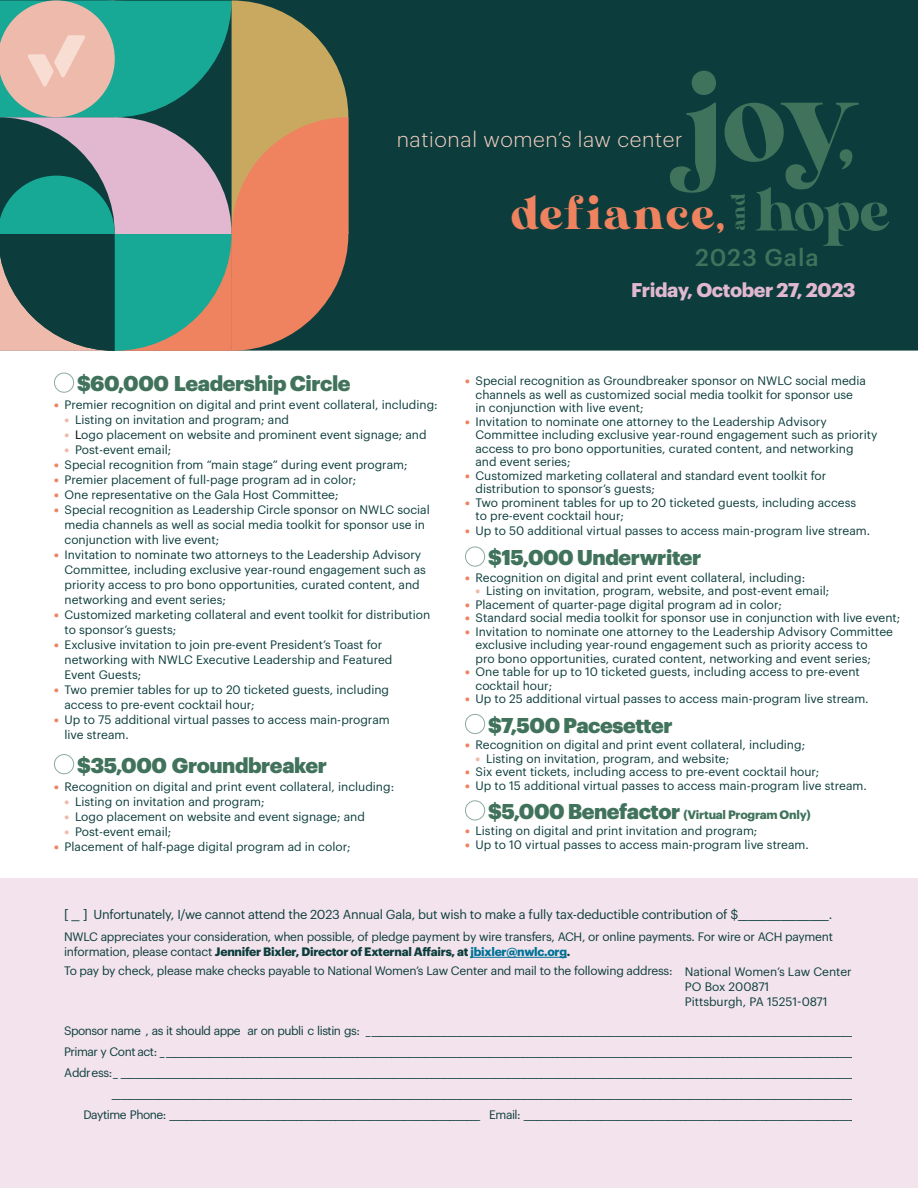
<style>
.page{position:relative;width:918px;height:1188px;background:#fff}
.page>*{position:absolute;margin:0;border:0;box-sizing:border-box;transform-origin:0 0}
.t1{font:116.55px "AL Nevrada Personal Use Only";color:#40725c}
.t2{font:55.95px "AL Nevrada Personal Use Only";color:#40725c}
.t3{font:43.8px "AL Nevrada Personal Use Only";letter-spacing:.04em;color:#ef8360}
.t4{font:500 23.85px "Graphik";letter-spacing:.04em;color:#40725c}
.t5{font:300 21.15px "Graphik";letter-spacing:.03em;color:#f5d0c2}
.t6{font:900 21px "Graphik";letter-spacing:-.02em;color:#40725c}
.t7{font:700 19.5px "Graphik";letter-spacing:-.02em;color:#e1b8d0}
.t8{font:18.6px "AL Nevrada Personal Use Only";color:#40725c}
.t9{font:12.75px "Graphik";letter-spacing:-.02em;color:#0c3d3c}
.t10{font:12px/15px "Graphik";color:#0c3d3c}
.t11{font:12px "Graphik";letter-spacing:-.04em;color:#0c3d3c}
.t12{font:12px/15px "Graphik";letter-spacing:-.02em;color:#0c3d3c}
.t13{font:12px "Graphik";letter-spacing:-.025em;color:#0c3d3c}
.t14{font:700 12px "Graphik";letter-spacing:-.02em;color:#40725c}
.s1{font-size:86.55px}
.s2{font-family:"Graphik Super";color:#ef8360}
.s3{font-family:"Graphik Super";color:#edbaac}
.s4{color:#000}
.s5{font-weight:900;font-size:21px}
.s6{font-family:"Gotham";font-size:13.5px}
.s7{font-weight:700}
.s8{font-weight:700;color:#007297}
</style>
<div class="page">
<div style="left:0;top:878px;width:918px;height:310px;background:#f2e3ec"></div>
<hr style="left:470px;top:957px;width:97px;height:1px;background:#007297">
<div style="left:348px;top:0;width:570px;height:351px;background:#0c3d3c"></div>
<svg style="left:0;top:0;width:348px;height:351px;background:#818c7a"></svg>
<div style="left:54px;top:373px;width:20px;height:20px;border:1px solid #40725c;border-radius:50%"></div>
<div style="left:54px;top:754px;width:20px;height:20px;border:1px solid #40725c;border-radius:50%"></div>
<div style="left:465px;top:547px;width:20px;height:20px;border:1px solid #40725c;border-radius:50%"></div>
<div style="left:465px;top:714px;width:20px;height:20px;border:1px solid #40725c;border-radius:50%"></div>
<div style="left:465px;top:800px;width:20px;height:20px;border:1px solid #40725c;border-radius:50%"></div>
<h1 class="t1" style="left:670px;top:53px;width:190px">joy<span class="s1">,</span></h1>
<h3 class="t5" style="left:397px;top:124px;width:287px">national women’s law center</h3>
<h3 class="t3" style="left:512px;top:188px;width:214px">defiance,</h3>
<h3 class="t8" style="left:728px;top:230px;width:38px;rotate:-90deg">and</h3>
<h2 class="t2" style="left:756px;top:178px;width:135px">hope</h2>
<h3 class="t4" style="left:695px;top:240px;width:125px">2023 Gala</h3>
<h3 class="t7" style="left:631px;top:275px;width:226px">Friday, October 27, 2023</h3>
<h3 class="t6" style="left:77px;top:367px;width:275px">$60,000 Leadership Circle</h3>
<p class="t10" style="left:54px;top:396px;width:385px"><span class="s2">•</span> Premier recognition on digital and print event collateral, including:</p>
<p class="t10" style="left:64px;top:411px;width:226px"><span class="s3">•</span> Listing on invitation and program; and</p>
<p class="t10" style="left:64px;top:426px;width:364px"><span class="s3">•</span> <span class="s4">L</span>ogo placement on website and prominent event signage; and</p>
<p class="t10" style="left:64px;top:441px;width:108px"><span class="s3">•</span> Post-event email;</p>
<p class="t10" style="left:54px;top:456px;width:355px"><span class="s2">•</span> Special recognition from “main stage” during event program;</p>
<p class="t10" style="left:54px;top:471px;width:304px"><span class="s2">•</span> Premier placement of full-page program ad in color;</p>
<p class="t10" style="left:54px;top:486px;width:286px"><span class="s2">•</span> One representative on the Gala Host Committee;</p>
<p class="t10" style="left:64px;top:501px;width:367px;text-indent:-10px"><span class="s2">•</span> Special recognition as Leadership Circle sponsor on NWLC social media channels as well as social media toolkit for sponsor use in conjunction with live event;</p>
<p class="t10" style="left:64px;top:546px;width:363px;text-indent:-10px"><span class="s2">•</span> Invitation to nominate two attorneys to the Leadership Advisory Committee, including exclusive year-round engagement such as priority access to pro bono opportunities, curated content, and networking and event series;</p>
<p class="t10" style="left:64px;top:606px;width:367px;text-indent:-10px"><span class="s2">•</span> Customized marketing collateral and event toolkit for distribution to sponsor’s guests;</p>
<p class="t10" style="left:64px;top:636px;width:329px;text-indent:-10px"><span class="s2">•</span> Exclusive invitation to join pre-event President’s Toast for networking with NWLC Executive Leadership and Featured<br>Event Guests;</p>
<p class="t10" style="left:64px;top:681px;width:326px;text-indent:-10px"><span class="s2">•</span> Two premier tables for up to 20 ticketed guests, including access to pre-event cocktail hour;</p>
<p class="t10" style="left:64px;top:711px;width:327px;text-indent:-10px"><span class="s2">•</span> Up to 75 additional virtual passes to access main-program live stream.</p>
<h3 class="t6" style="left:77px;top:749px;width:251px">$35,000 Groundbreaker</h3>
<p class="t10" style="left:54px;top:778px;width:342px"><span class="s2">•</span> Recognition on digital and print event collateral, including:</p>
<p class="t10" style="left:64px;top:793px;width:202px"><span class="s3">•</span> Listing on invitation and program;</p>
<p class="t10" style="left:64px;top:808px;width:302px"><span class="s3">•</span> Logo placement on website and event signage; and</p>
<p class="t10" style="left:64px;top:823px;width:108px"><span class="s3">•</span> Post-event email;</p>
<p class="t10" style="left:54px;top:838px;width:298px"><span class="s2">•</span> Placement of half-page digital program ad in color;</p>
<p class="t10" style="left:476px;top:373px;width:392px;line-height:13.5px;text-indent:-10px"><span class="s2">•</span> Special recognition as Groundbreaker sponsor on NWLC social media channels as well as customized social media toolkit for sponsor use in conjunction with live event;</p>
<p class="t10" style="left:476px;top:414px;width:403px;line-height:13.5px;text-indent:-10px"><span class="s2">•</span> Invitation to nominate one attorney to the Leadership Advisory Committee including exclusive year-round engagement such as priority access to pro bono opportunities, curated content, and networking and event series;</p>
<p class="t10" style="left:476px;top:468px;width:352px;line-height:13.5px;text-indent:-10px"><span class="s2">•</span> Customized marketing collateral and standard event toolkit for distribution to sponsor’s guests;</p>
<p class="t10" style="left:476px;top:495px;width:382px;line-height:13.5px;text-indent:-10px"><span class="s2">•</span> Two prominent tables for up to 20 ticketed guests, including access to pre-event cocktail hour;</p>
<p class="t10" style="left:465px;top:523px;width:407px"><span class="s2">•</span> Up to 50 additional virtual passes to access main-program live stream.</p>
<h3 class="t6" style="left:488px;top:541px;width:215px">$15,000 Underwriter</h3>
<p class="t10" style="left:465px;top:569px;width:342px"><span class="s2">•</span> Recognition on digital and print event collateral, including:</p>
<p class="t10" style="left:476px;top:582px;width:355px"><span class="s3">•</span> Listing on invitation, program, website, and post-event email;</p>
<p class="t10" style="left:465px;top:596px;width:319px"><span class="s2">•</span> Placement of quarter-page digital program ad in color;</p>
<p class="t10" style="left:465px;top:609px;width:437px"><span class="s2">•</span> Standard social media toolkit for sponsor use in conjunction with live event;</p>
<p class="t10" style="left:476px;top:624px;width:419px;line-height:13.5px;text-indent:-10px"><span class="s2">•</span> Invitation to nominate one attorney to the Leadership Advisory Committee exclusive including year-round engagement such as priority access to<br>pro bono opportunities, curated content, networking and event series;</p>
<p class="t10" style="left:476px;top:664px;width:386px;line-height:13.5px;text-indent:-10px"><span class="s2">•</span> One table for up to 10 ticketed guests, including access to pre-event cocktail hour;</p>
<p class="t10" style="left:465px;top:691px;width:405px"><span class="s2">•</span> Up to 25 additional virtual passes to access main-program live stream.</p>
<h3 class="t6" style="left:488px;top:709px;width:186px">$7,500 Pacesetter</h3>
<p class="t10" style="left:465px;top:736px;width:342px"><span class="s2">•</span> Recognition on digital and print event collateral, including;</p>
<p class="t10" style="left:476px;top:750px;width:255px"><span class="s3">•</span> Listing on invitation, program, and website;</p>
<p class="t10" style="left:465px;top:763px;width:356px"><span class="s2">•</span> Six event tickets, including access to pre-event cocktail hour;</p>
<p class="t10" style="left:465px;top:777px;width:403px"><span class="s2">•</span> Up to 15 additional virtual passes to access main-program live stream.</p>
<p class="t14" style="left:488px;top:805px;width:324px"><span class="s5">$5,000 Benefactor</span> (Virtual Program Only)</p>
<p class="t10" style="left:465px;top:823px;width:294px"><span class="s2">•</span> Listing on digital and print invitation and program;</p>
<p class="t10" style="left:465px;top:836px;width:345px"><span class="s2">•</span> Up to 10 virtual passes to access main-program live stream.</p>
<p class="t9" style="left:64px;top:904px;width:770px">[ <span class="s6">_</span> ] Unfortunately, I/we cannot attend the 2023 Annual Gala, but wish to make a fully tax-deductible contribution of $___________________.</p>
<p class="t12" style="left:64px;top:928px;width:771px">NWLC appreciates your consideration, when possible, of pledge payment by wire transfers, ACH, or online payments. For wire or ACH payment information, please contact <span class="s7">Jennifer Bixler, Director of External Affairs, at</span> <span class="s8">jbixler@nwlc.org</span><span class="s7">.</span></p>
<p class="t12" style="left:685px;top:961px;width:168px;line-height:16.2px;text-indent:-621px">To pay by check, please make checks payable to National Women’s Law Center and mail to the following address: National Women’s Law Center<br>PO Box 200871</p>
<p class="t10" style="left:685px;top:993px;width:144px">Pittsburgh, PA 15251-0871</p>
<p class="t11" style="left:64px;top:1022px;width:794px">Sponsor name , as it should appe ar on publi c listin gs: ___________________________________________________________________________________________________________________</p>
<p class="t11" style="left:64px;top:1043px;width:792px">Primar y Cont act: _ __________________________________________________________________________________________________________________________________________________________________</p>
<p class="t13" style="left:64px;top:1064px;width:794px">Address: _ _____________________________________________________________________________________________________________________________________________________________________________</p>
<p class="t10" style="left:112px;top:1085px;width:750px">________________________________________________________________________________________________________________________________________________________________________________</p>
<p class="t11" style="left:83px;top:1106px;width:791px">Daytime Phone: _________________________________________________________________________ Email: __________________________________________________________________________________</p>
</div>
